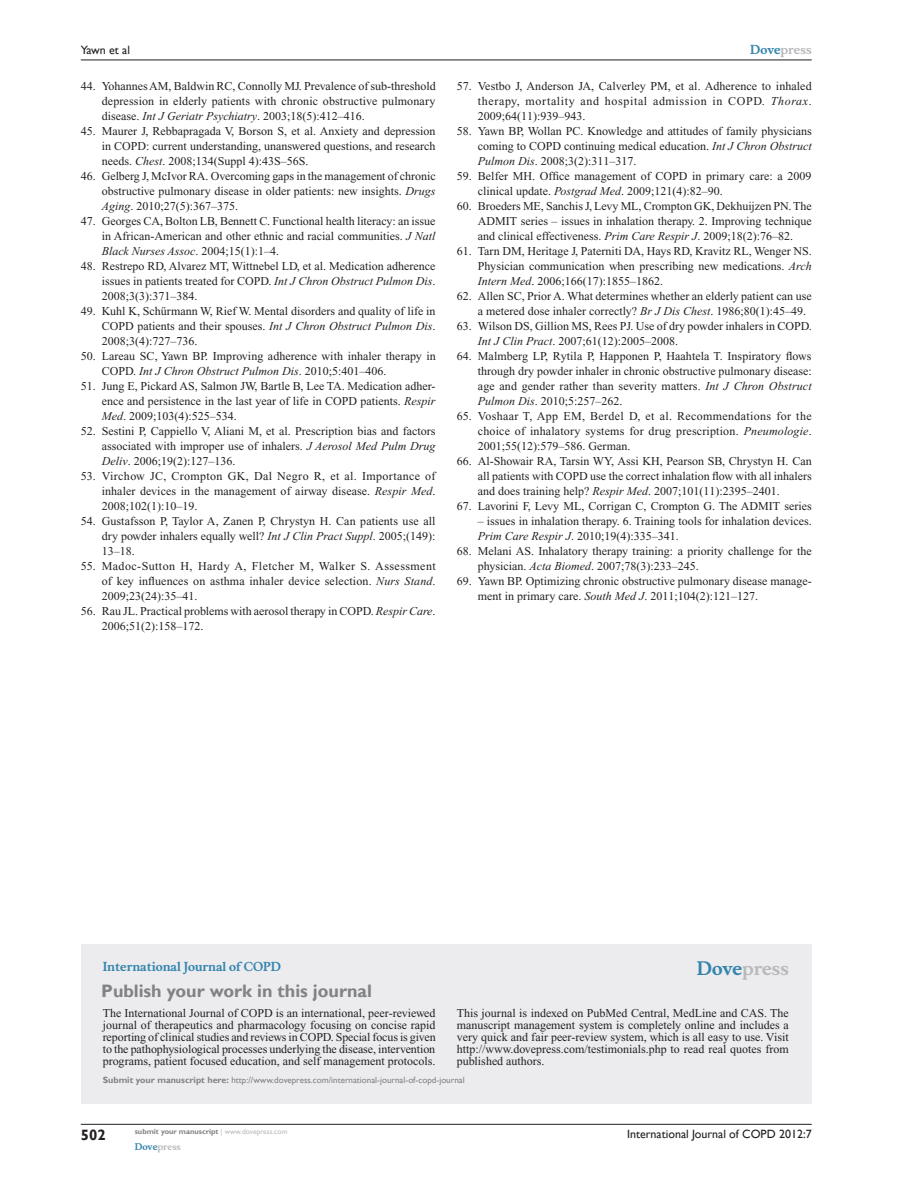
<style>
.page{position:relative;width:918px;height:1188px;background:#fff}
.page>*{position:absolute;margin:0;border:0;box-sizing:border-box;transform-origin:0 0}
.PromBx-H1{font:700 18px "Gill Sans";color:#808285}
.PromBx-Brand{font:700 18px "Musee";color:#b8b9bc}
.t1{font:700 15px "Gill Sans";color:#231f20}
.RefNL2{font:12px/15px "Times New Roman";color:#231f20;text-align:justify}
.PromBx-Tx{font:12px/12px "Times New Roman";color:#231f20;text-align:justify}
.t2{font:12px "Gill Sans";color:#231f20}
.PromBx-JrnlName{font:700 12px "Musee";color:#3485ae}
.t3{font:700 12px "Musee";color:#b8b9bc}
.PromBx-SubmitMssWebA{font:9px "Gill Sans";color:#808285}
.t4{font:700 9px "Musee";color:#b8b9bc}
.t5{font:700 7.5px "Gill Sans";color:#808285}
.s1{font-style:italic}
.s2{color:#3485ae}
.s3{font-weight:700}
.s4{font-weight:400;color:#b8b9bc}
</style>
<div class="page">
<div style="left:81px;top:944px;width:731px;height:159px;background:#ececee"></div>
<hr style="left:81px;top:1124px;width:731px;height:1px;background:#231f20">
<hr style="left:81px;top:60px;width:731px;height:1px;background:#231f20">
<p class="t2" style="left:81px;top:43px;width:51px">Yawn et al</p>
<p class="RefNL2" style="left:102px;top:79px;width:335px;text-indent:-21px">44. Yohannes AM, Baldwin RC, Connolly MJ. Prevalence of sub-threshold depression in elderly patients with chronic obstructive pulmonary disease. <span class="s1">Int J Geriatr Psychiatry</span>. 2003;18(5):412–416.</p>
<p class="RefNL2" style="left:102px;top:124px;width:335px;text-indent:-21px">45. Maurer J, Rebbapragada V, Borson S, et al. Anxiety and depression in COPD: current understanding, unanswered questions, and research needs. <span class="s1">Chest</span>. 2008;134(Suppl 4):43S–56S.</p>
<p class="RefNL2" style="left:102px;top:169px;width:335px;text-indent:-21px">46. Gelberg J, McIvor RA. Overcoming gaps in the management of chronic obstructive pulmonary disease in older patients: new insights. <span class="s1">Drugs Aging</span>. 2010;27(5):367–375.</p>
<p class="RefNL2" style="left:102px;top:214px;width:335px;text-indent:-21px">47. Georges CA, Bolton LB, Bennett C. Functional health literacy: an issue in African-American and other ethnic and racial communities. <span class="s1">J Natl Black Nurses Assoc</span>. 2004;15(1):1–4.</p>
<p class="RefNL2" style="left:102px;top:259px;width:335px;text-indent:-21px">48. Restrepo RD, Alvarez MT, Wittnebel LD, et al. Medication adherence issues in patients treated for COPD. <span class="s1">Int J Chron Obstruct Pulmon Dis</span>.<br>2008;3(3):371–384.</p>
<p class="RefNL2" style="left:102px;top:304px;width:335px;text-indent:-21px">49. Kuhl K, Schürmann W, Rief W. Mental disorders and quality of life in COPD patients and their spouses. <span class="s1">Int J Chron Obstruct Pulmon Dis</span>.<br>2008;3(4):727–736.</p>
<p class="RefNL2" style="left:102px;top:349px;width:336px;text-indent:-21px">50. Lareau SC, Yawn BP. Improving adherence with inhaler therapy in<br>COPD. <span class="s1">Int J Chron Obstruct Pulmon Dis</span>. 2010;5:401–406.</p>
<p class="RefNL2" style="left:102px;top:379px;width:335px;text-indent:-21px">51. Jung E, Pickard AS, Salmon JW, Bartle B, Lee TA. Medication adher&shy;ence and persistence in the last year of life in COPD patients. <span class="s1">Respir Med</span>. 2009;103(4):525–534.</p>
<p class="RefNL2" style="left:102px;top:424px;width:335px;text-indent:-21px">52. Sestini P, Cappiello V, Aliani M, et al. Prescription bias and factors associated with improper use of inhalers. <span class="s1">J Aerosol Med Pulm Drug Deliv</span>. 2006;19(2):127–136.</p>
<p class="RefNL2" style="left:102px;top:469px;width:335px;text-indent:-21px">53. Virchow JC, Crompton GK, Dal Negro R, et al. Importance of inhaler devices in the management of airway disease. <span class="s1">Respir Med</span>.<br>2008;102(1):10–19.</p>
<p class="RefNL2" style="left:102px;top:514px;width:335px;text-indent:-21px">54. Gustafsson P, Taylor A, Zanen P, Chrystyn H. Can patients use all dry powder inhalers equally well? <span class="s1">Int J Clin Pract Suppl</span>. 2005;(149):<br>13–18.</p>
<p class="RefNL2" style="left:102px;top:559px;width:336px;text-indent:-21px">55. Madoc-Sutton H, Hardy A, Fletcher M, Walker S. Assessment of key influences on asthma inhaler device selection. <span class="s1">Nurs Stand</span>.<br>2009;23(24):35–41.</p>
<p class="RefNL2" style="left:102px;top:604px;width:335px;text-indent:-21px">56. Rau JL. Practical problems with aerosol therapy in COPD. <span class="s1">Respir Care</span>.<br>2006;51(2):158–172.</p>
<p class="t3" style="left:750px;top:43px;width:63px"><span class="s2">Dove</span>press</p>
<p class="RefNL2" style="left:478px;top:79px;width:335px;text-indent:-21px">57. Vestbo J, Anderson JA, Calverley PM, et al. Adherence to inhaled therapy, mortality and hospital admission in COPD. <span class="s1">Thorax</span>.<br>2009;64(11):939–943.</p>
<p class="RefNL2" style="left:478px;top:124px;width:335px;text-indent:-21px">58. Yawn BP, Wollan PC. Knowledge and attitudes of family physicians coming to COPD continuing medical education. <span class="s1">Int J Chron Obstruct Pulmon Dis</span>. 2008;3(2):311–317.</p>
<p class="RefNL2" style="left:478px;top:169px;width:335px;text-indent:-21px">59. Belfer MH. Office management of COPD in primary care: a 2009 clinical update. <span class="s1">Postgrad Med</span>. 2009;121(4):82–90.</p>
<p class="RefNL2" style="left:478px;top:199px;width:335px;text-indent:-21px">60. Broeders ME, Sanchis J, Levy ML, Crompton GK, Dekhuijzen PN. The ADMIT series – issues in inhalation therapy. 2. Improving technique and clinical effectiveness. <span class="s1">Prim Care Respir J</span>. 2009;18(2):76–82.</p>
<p class="RefNL2" style="left:478px;top:244px;width:335px;text-indent:-21px">61. Tarn DM, Heritage J, Paterniti DA, Hays RD, Kravitz RL, Wenger NS.<br>Physician communication when prescribing new medications. <span class="s1">Arch Intern Med</span>. 2006;166(17):1855–1862.</p>
<p class="RefNL2" style="left:478px;top:289px;width:335px;text-indent:-21px">62. Allen SC, Prior A. What determines whether an elderly patient can use a metered dose inhaler correctly? <span class="s1">Br J Dis Chest</span>. 1986;80(1):45–49.</p>
<p class="RefNL2" style="left:478px;top:319px;width:335px;text-indent:-21px">63. Wilson DS, Gillion MS, Rees PJ. Use of dry powder inhalers in COPD.<br><span class="s1">Int J Clin Pract</span>. 2007;61(12):2005–2008.</p>
<p class="RefNL2" style="left:478px;top:349px;width:335px;text-indent:-21px">64. Malmberg LP, Rytila P, Happonen P, Haahtela T. Inspiratory flows through dry powder inhaler in chronic obstructive pulmonary disease: age and gender rather than severity matters. <span class="s1">Int J Chron Obstruct Pulmon Dis</span>. 2010;5:257–262.</p>
<p class="RefNL2" style="left:478px;top:409px;width:335px;text-indent:-21px">65. Voshaar T, App EM, Berdel D, et al. Recommendations for the choice of inhalatory systems for drug prescription. <span class="s1">Pneumologie</span>.<br>2001;55(12):579–586. German.</p>
<p class="RefNL2" style="left:478px;top:454px;width:335px;text-indent:-21px">66. Al-Showair RA, Tarsin WY, Assi KH, Pearson SB, Chrystyn H. Can all patients with COPD use the correct inhalation flow with all inhalers and does training help? <span class="s1">Respir Med</span>. 2007;101(11):2395–2401.</p>
<p class="RefNL2" style="left:457px;top:499px;width:356px">67. Lavorini F, Levy ML, Corrigan C, Crompton G. The ADMIT series</p>
<p class="RefNL2" style="left:478px;top:514px;width:335px">– issues in inhalation therapy. 6. Training tools for inhalation devices.<br><span class="s1">Prim Care Respir J</span>. 2010;19(4):335–341.</p>
<p class="RefNL2" style="left:478px;top:544px;width:335px;text-indent:-21px">68. Melani AS. Inhalatory therapy training: a priority challenge for the physician. <span class="s1">Acta Biomed</span>. 2007;78(3):233–245.</p>
<p class="RefNL2" style="left:478px;top:574px;width:335px;text-indent:-21px">69. Yawn BP. Optimizing chronic obstructive pulmonary disease manage&shy;ment in primary care. <span class="s1">South Med J</span>. 2011;104(2):121–127.</p>
<p class="PromBx-JrnlName" style="left:103px;top:959px;width:180px">International Journal of COPD</p>
<p class="PromBx-H1" style="left:101px;top:980px;width:272px">Publish your work in this journal</p>
<p class="PromBx-Brand" style="left:697px;top:958px;width:94px"><span class="s2">Dove</span>press</p>
<p class="PromBx-Tx" style="left:103px;top:1007px;width:334px">The International Journal of COPD is an international, peer-reviewed journal of therapeutics and pharmacology focusing on concise rapid reporting of clinical studies and reviews in COPD. Special focus is given to the pathophysiological processes underlying the disease, intervention programs, patient focused education, and self management protocols.</p>
<p class="PromBx-Tx" style="left:457px;top:1007px;width:333px">This journal is indexed on PubMed Central, MedLine and CAS. The manuscript management system is completely online and includes a very quick and fair peer-review system, which is all easy to use. Visit http://www.dovepress.com/testimonials.php to read real quotes from published authors.</p>
<p class="PromBx-SubmitMssWebA" style="left:103px;top:1075px;width:363px"><span class="s3">Submit your manuscript here:</span> http://www.dovepress.com/international-journal-of-copd-journal</p>
<p class="t1" style="left:81px;top:1126px;width:26px">502</p>
<p class="t5" style="left:135px;top:1127px;width:154px">submit your manuscript <span class="s4">| www.dovepress.com</span></p>
<p class="t4" style="left:135px;top:1141px;width:48px"><span class="s2">Dove</span>press</p>
<p class="t2" style="left:627px;top:1127px;width:186px">International Journal of COPD 2012:7</p>
</div>
